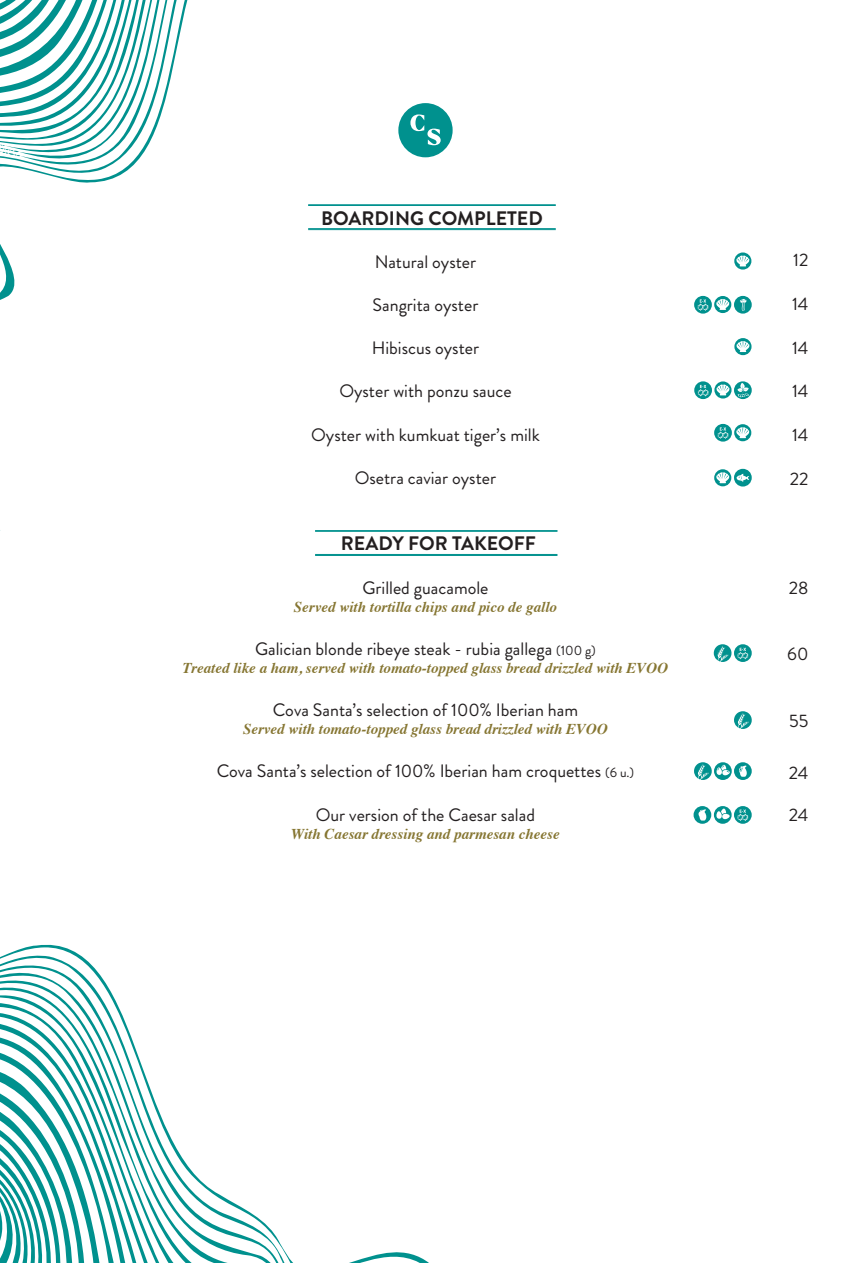
<style>
.page{position:relative;width:851px;height:1263px;background:#fff}
.page>*{position:absolute;margin:0;border:0;box-sizing:border-box;transform-origin:0 0}
.t1{font:700 19.5px "Brandon Grotesque";color:#231f20}
.t2{font:18px "Brandon Grotesque";color:#231f20}
.t3{font:italic 700 15px "Times";color:#867632}
.s1{font-size:13.5px}
</style>
<div class="page">
<svg style="left:0;top:0;width:464px;height:531px"></svg>
<svg style="left:0;top:944px;width:429px;height:319px"></svg>
<hr style="left:308px;top:228px;width:247px;height:1px;background:#00918e">
<hr style="left:308px;top:229px;width:247px;height:1px;background:#00918e">
<hr style="left:315px;top:554px;width:242px;height:1px;background:#00918e">
<hr style="left:315px;top:555px;width:242px;height:1px;background:#00918e">
<hr style="left:308px;top:204px;width:247px;height:1px;background:#00918e">
<hr style="left:308px;top:205px;width:247px;height:1px;background:#00918e">
<hr style="left:315px;top:530px;width:242px;height:1px;background:#00918e">
<hr style="left:315px;top:531px;width:242px;height:1px;background:#00918e">
<svg style="left:398px;top:103px;width:54px;height:54px"></svg>
<svg style="left:734px;top:252px;width:17px;height:18px"></svg>
<svg style="left:736px;top:256px;width:13px;height:10px"></svg>
<svg style="left:734px;top:338px;width:17px;height:17px"></svg>
<svg style="left:736px;top:341px;width:13px;height:11px"></svg>
<svg style="left:734px;top:424px;width:17px;height:17px"></svg>
<svg style="left:714px;top:469px;width:17px;height:17px"></svg>
<svg style="left:694px;top:381px;width:57px;height:18px"></svg>
<svg style="left:714px;top:424px;width:35px;height:18px"></svg>
<svg style="left:716px;top:469px;width:35px;height:17px"></svg>
<svg style="left:734px;top:711px;width:17px;height:18px"></svg>
<svg style="left:694px;top:762px;width:57px;height:18px"></svg>
<svg style="left:713px;top:644px;width:38px;height:18px"></svg>
<svg style="left:693px;top:806px;width:58px;height:18px"></svg>
<svg style="left:694px;top:296px;width:57px;height:18px"></svg>
<p class="t1" style="left:321px;top:204px;width:223px">BOARDING COMPLETED</p>
<p class="t2" style="left:375px;top:249px;width:103px">Natural oyster</p>
<p class="t2" style="left:372px;top:292px;width:107px">Sangrita oyster</p>
<p class="t2" style="left:372px;top:336px;width:109px">Hibiscus oyster</p>
<p class="t2" style="left:339px;top:379px;width:174px">Oyster with ponzu sauce</p>
<p class="t2" style="left:311px;top:422px;width:230px">Oyster with kumkuat tiger’s milk</p>
<p class="t2" style="left:355px;top:465px;width:143px">Osetra caviar oyster</p>
<p class="t1" style="left:341px;top:530px;width:196px">READY FOR TAKEOFF</p>
<p class="t2" style="left:362px;top:575px;width:127px">Grilled guacamole</p>
<p class="t3" style="left:294px;top:592px;width:264px">Served with tortilla chips and pico de gallo</p>
<p class="t2" style="left:255px;top:636px;width:342px">Galician blonde ribeye steak - rubia gallega <span class="s1">(100 g)</span></p>
<p class="t3" style="left:183px;top:654px;width:487px">Treated like a ham, served with tomato-topped glass bread drizzled with EVOO</p>
<p class="t2" style="left:273px;top:697px;width:307px">Cova Santa’s selection of 100% Iberian ham</p>
<p class="t3" style="left:243px;top:715px;width:366px">Served with tomato-topped glass bread drizzled with EVOO</p>
<p class="t2" style="left:217px;top:759px;width:419px">Cova Santa’s selection of 100% Iberian ham croquettes <span class="s1">(6 u.)</span></p>
<p class="t2" style="left:316px;top:802px;width:220px">Our version of the Caesar salad</p>
<p class="t3" style="left:291px;top:819px;width:270px">With Caesar dressing and parmesan cheese</p>
<p class="t2" style="left:793px;top:248px;width:17px">12</p>
<p class="t2" style="left:791px;top:291px;width:18px">14</p>
<p class="t2" style="left:791px;top:335px;width:18px">14</p>
<p class="t2" style="left:791px;top:378px;width:18px">14</p>
<p class="t2" style="left:791px;top:422px;width:18px">14</p>
<p class="t2" style="left:789px;top:467px;width:20px">22</p>
<p class="t2" style="left:788px;top:575px;width:21px">28</p>
<p class="t2" style="left:787px;top:641px;width:23px">60</p>
<p class="t2" style="left:789px;top:708px;width:21px">55</p>
<p class="t2" style="left:788px;top:760px;width:21px">24</p>
<p class="t2" style="left:788px;top:803px;width:21px">24</p>
</div>
